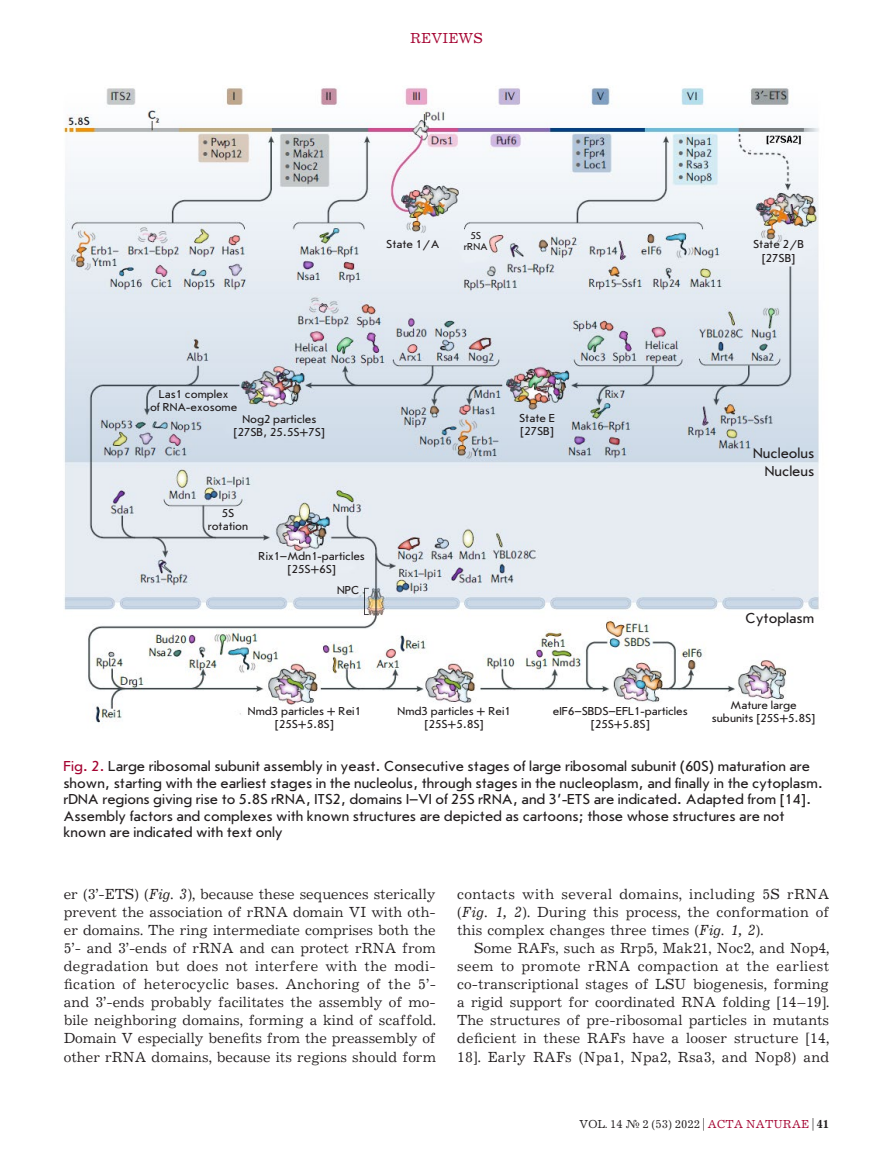
<style>
.page{position:relative;width:893px;height:1170px;background:#fff}
.page>*{position:absolute;margin:0;border:0;box-sizing:border-box;transform-origin:0 0}
.Текст{font:15px/18px "Journal";color:#231f20;text-align:justify}
.Подпись_Фото{font:15px/16.5px "Journal Sans C";color:#231f20}
.t1{font:15px "Journal C";color:#a50432}
.Подпись_Фото-2{font:12px/13.5px "Journal Sans C";color:#231f20;text-align:center}
.t2{font:12px "Journal C";color:#231f20}
.Подпись_Фото-3{font:10.5px/10.5px "Journal Sans C";color:#231f20;text-align:center}
.s1{color:#a50432}
.s2{font-style:italic}
.s3{font-family:"Journal";font-weight:700}
</style>
<div class="page">
<img style="left:63px;top:87px;width:756px;height:636px">
<p class="t1" style="left:410px;top:31px;width:74px">REVIEWS</p>
<p class="Подпись_Фото-2" style="left:386px;top:238px;width:55px">State 1/A</p>
<p class="Подпись_Фото-3" style="left:464px;top:231px;width:26px">5S rRNA</p>
<p class="Подпись_Фото-2" style="left:753px;top:238px;width:53px">State 2/B [27SB]</p>
<p class="Подпись_Фото-2" style="left:150px;top:387px;width:89px">Las1 complex<br>of RNA-exosome</p>
<p class="Подпись_Фото-2" style="left:242px;top:412px;width:75px">Nog2 particles</p>
<p class="Подпись_Фото-2" style="left:234px;top:425px;width:93px">[27SB, 25.5S+7S]</p>
<p class="Подпись_Фото-2" style="left:222px;top:506px;width:14px">5S</p>
<p class="Подпись_Фото-2" style="left:208px;top:519px;width:42px">rotation</p>
<p class="Подпись_Фото-2" style="left:259px;top:549px;width:108px">Rix1–Mdn1-particles</p>
<p class="Подпись_Фото-2" style="left:287px;top:562px;width:50px">[25S+6S]</p>
<p class="Подпись_Фото-2" style="left:337px;top:584px;width:24px">NPC</p>
<p class="Подпись_Фото-2" style="left:248px;top:704px;width:115px">Nmd3 particles + Rei1</p>
<p class="Подпись_Фото-2" style="left:275px;top:718px;width:61px">[25S+5.8S]</p>
<p class="Подпись_Фото-2" style="left:519px;top:411px;width:37px">State E</p>
<p class="Подпись_Фото-2" style="left:520px;top:425px;width:35px">[27SB]</p>
<p class="Подпись_Фото" style="left:753px;top:445px;width:63px">Nucleolus</p>
<p class="Подпись_Фото" style="left:765px;top:463px;width:51px">Nucleus</p>
<p class="Подпись_Фото-2" style="left:398px;top:704px;width:115px">Nmd3 particles + Rei1</p>
<p class="Подпись_Фото-2" style="left:425px;top:718px;width:61px">[25S+5.8S]</p>
<p class="Подпись_Фото" style="left:745px;top:610px;width:70px">Cytoplasm</p>
<p class="Подпись_Фото-2" style="left:553px;top:704px;width:136px">eIF6–SBDS–EFL1-particles</p>
<p class="Подпись_Фото-2" style="left:591px;top:718px;width:61px">[25S+5.8S]</p>
<p class="Подпись_Фото-2" style="left:731px;top:698px;width:68px">Mature large</p>
<p class="Подпись_Фото-2" style="left:712px;top:711px;width:105px">subunits [25S+5.8S]</p>
<p class="Подпись_Фото" style="left:63px;top:758px;width:761px"><span class="s1">Fig. 2.</span> Large ribosomal subunit assembly in yeast. Consecutive stages of large ribosomal subunit (60S) maturation are shown, starting with the earliest stages in the nucleolus, through stages in the nucleoplasm, and finally in the cytoplasm. rDNA regions giving rise to 5.8S rRNA, ITS2, domains I–VI of 25S rRNA, and 3’-ETS are indicated. Adapted from [14].<br>Assembly factors and complexes with known structures are depicted as cartoons; those whose structures are not known are indicated with text only</p>
<p class="Текст" style="left:64px;top:885px;width:374px">er (3’-ETS) (<span class="s2">Fig. 3</span>), because these sequences sterically prevent the association of rRNA domain VI with oth&shy;er domains. The ring intermediate comprises both the 5’- and 3’-ends of rRNA and can protect rRNA from degradation but does not interfere with the modi&shy;fication of heterocyclic bases. Anchoring of the 5’- and 3’-ends probably facilitates the assembly of mo&shy;bile neighboring domains, forming a kind of scaffold.<br>Domain V especially benefits from the preassembly of other rRNA domains, because its regions should form</p>
<p class="Текст" style="left:457px;top:885px;width:374px">contacts with several domains, including 5S rRNA (<span class="s2">Fig. 1, 2</span>). During this process, the conformation of this complex changes three times (<span class="s2">Fig. 1, 2</span>).</p>
<p class="Текст" style="left:457px;top:939px;width:374px;text-indent:17px">Some RAFs, such as Rrp5, Mak21, Noc2, and Nop4, seem to promote rRNA compaction at the earliest co-transcriptional stages of LSU biogenesis, forming a rigid support for coordinated RNA folding [14–19].<br>The structures of pre-ribosomal particles in mutants deficient in these RAFs have a looser structure [14, 18]. Early RAFs (Npa1, Npa2, Rsa3, and Nop8) and</p>
<p class="t2" style="left:579px;top:1117px;width:251px">VOL. 14 № 2 (53) 2022 | <span class="s1">ACTA NATURAE</span> | <span class="s3">41</span></p>
</div>
